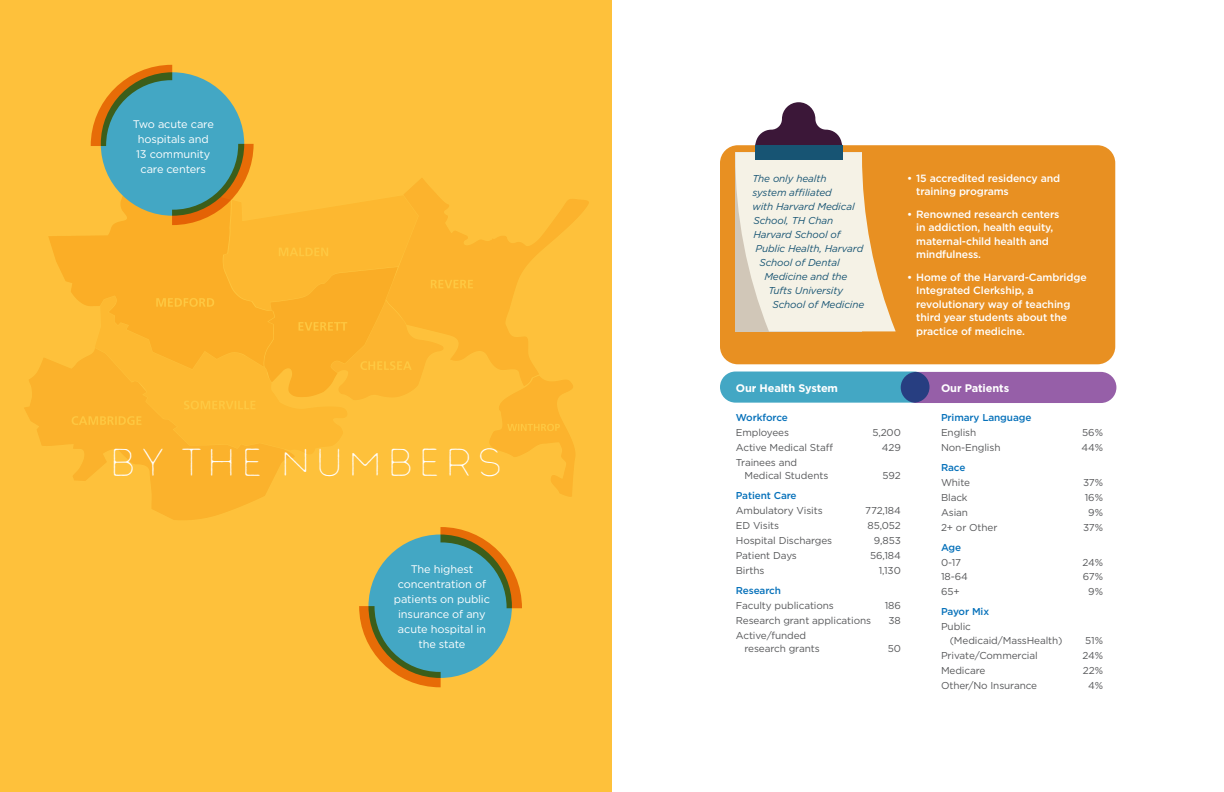
<style>
.page{position:relative;width:1224px;height:792px;background:#fff}
.page>*{position:absolute;margin:0;border:0;box-sizing:border-box;transform-origin:0 0}
.t1{font:48px "Intro Rust Line";letter-spacing:-.015em;color:#fff}
.t2{font:11px/15px "Gotham";letter-spacing:-.01em;color:#fff;text-align:center}
.t3{font:700 11px "Gotham";letter-spacing:-.01em;color:#fff}
.t4{font:500 10.5px/13.5px "Gotham";letter-spacing:-.01em;color:#fff}
.t5{font:10px/13.5px "Gotham";letter-spacing:-.01em;color:#57585a}
.t6{font:italic 10px "Gotham";letter-spacing:-.01em;color:#175473}
.t7{font:500 10px "Gotham";letter-spacing:-.01em;color:#0671ba}
</style>
<div class="page">
<img style="left:0;top:0;width:612px;height:792px">
<svg style="left:359px;top:527px;width:163px;height:160px;background:#87a582"></svg>
<svg style="left:91px;top:65px;width:163px;height:160px;background:#87a481"></svg>
<svg style="left:755px;top:102px;width:87px;height:43px"></svg>
<div style="left:720px;top:145px;width:395px;height:219px;background:#e89022;border-radius:18px"></div>
<svg style="left:735px;top:152px;width:161px;height:179px;background:#f0e0c5"></svg>
<div style="left:755px;top:145px;width:87px;height:15px;background:#175473"></div>
<div style="left:720px;top:372px;width:210px;height:31px;background:#43a7c4;border-radius:16px"></div>
<div style="left:901px;top:372px;width:215px;height:31px;background:#965fa8;border-radius:16px"></div>
<p class="t2" style="left:133px;top:116px;width:83px">Two acute care hospitals and<br>13 community care centers</p>
<h1 class="t1" style="left:107px;top:434px;width:400px">by the numbers</h1>
<p class="t2" style="left:394px;top:562px;width:98px">The highest concentration of patients on public insurance of any acute hospital in the state</p>
<p class="t6" style="left:752px;top:172px;width:76px">The only health</p>
<p class="t6" style="left:752px;top:186px;width:81px">system affiliated</p>
<p class="t6" style="left:752px;top:200px;width:104px">with Harvard Medical</p>
<p class="t6" style="left:753px;top:214px;width:81px">School, TH Chan</p>
<p class="t6" style="left:753px;top:228px;width:89px">Harvard School of</p>
<p class="t6" style="left:755px;top:242px;width:109px">Public Health, Harvard</p>
<p class="t6" style="left:759px;top:256px;width:82px">School of Dental</p>
<p class="t6" style="left:764px;top:270px;width:85px">Medicine and the</p>
<p class="t6" style="left:768px;top:284px;width:76px">Tufts University</p>
<p class="t6" style="left:772px;top:298px;width:93px">School of Medicine</p>
<p class="t4" style="left:916px;top:171px;width:146px;text-indent:-9px">• 15 accredited residency and training programs</p>
<p class="t4" style="left:916px;top:207px;width:145px;text-indent:-9px">• Renowned research centers in addiction, health equity, maternal-child health and mindfulness.</p>
<p class="t4" style="left:916px;top:270px;width:172px;text-indent:-9px">• Home of the Harvard-Cambridge<br>Integrated Clerkship, a revolutionary way of teaching third year students about the practice of medicine.</p>
<p class="t3" style="left:736px;top:381px;width:104px">Our Health System</p>
<p class="t7" style="left:736px;top:411px;width:54px">Workforce</p>
<p class="t5" style="left:736px;top:425px;width:55px">Employees</p>
<p class="t5" style="left:872px;top:425px;width:30px">5,200</p>
<p class="t5" style="left:736px;top:440px;width:99px">Active Medical Staff</p>
<p class="t5" style="left:882px;top:440px;width:20px">429</p>
<p class="t5" style="left:745px;top:455px;width:85px;text-indent:-9px">Trainees and<br>Medical Students</p>
<p class="t5" style="left:883px;top:469px;width:20px">592</p>
<p class="t7" style="left:736px;top:489px;width:62px">Patient Care</p>
<p class="t5" style="left:736px;top:504px;width:88px">Ambulatory Visits</p>
<p class="t5" style="left:865px;top:504px;width:37px">772,184</p>
<p class="t5" style="left:736px;top:519px;width:45px">ED Visits</p>
<p class="t5" style="left:868px;top:519px;width:35px">85,052</p>
<p class="t5" style="left:736px;top:534px;width:98px">Hospital Discharges</p>
<p class="t5" style="left:874px;top:534px;width:28px">9,853</p>
<p class="t5" style="left:736px;top:549px;width:63px">Patient Days</p>
<p class="t5" style="left:870px;top:549px;width:32px">56,184</p>
<p class="t5" style="left:736px;top:563px;width:30px">Births</p>
<p class="t5" style="left:879px;top:563px;width:23px">1,130</p>
<p class="t7" style="left:736px;top:584px;width:47px">Research</p>
<p class="t5" style="left:736px;top:598px;width:100px">Faculty publications</p>
<p class="t5" style="left:885px;top:598px;width:18px">186</p>
<p class="t5" style="left:736px;top:613px;width:137px">Research grant applications</p>
<p class="t5" style="left:889px;top:613px;width:14px">38</p>
<p class="t5" style="left:745px;top:628px;width:77px;text-indent:-9px">Active/funded research grants</p>
<p class="t5" style="left:888px;top:642px;width:15px">50</p>
<p class="t3" style="left:941px;top:381px;width:70px">Our Patients</p>
<p class="t7" style="left:941px;top:411px;width:92px">Primary Language</p>
<p class="t5" style="left:941px;top:425px;width:37px">English</p>
<p class="t5" style="left:1082px;top:425px;width:22px">56%</p>
<p class="t5" style="left:941px;top:440px;width:61px">Non-English</p>
<p class="t5" style="left:1081px;top:440px;width:23px">44%</p>
<p class="t7" style="left:941px;top:461px;width:26px">Race</p>
<p class="t5" style="left:941px;top:475px;width:31px">White</p>
<p class="t5" style="left:1083px;top:475px;width:21px">37%</p>
<p class="t5" style="left:941px;top:490px;width:28px">Black</p>
<p class="t5" style="left:1085px;top:490px;width:20px">16%</p>
<p class="t5" style="left:941px;top:505px;width:29px">Asian</p>
<p class="t5" style="left:1088px;top:505px;width:16px">9%</p>
<p class="t5" style="left:941px;top:520px;width:58px">2+ or Other</p>
<p class="t5" style="left:1083px;top:520px;width:21px">37%</p>
<p class="t7" style="left:941px;top:541px;width:22px">Age</p>
<p class="t5" style="left:941px;top:555px;width:22px">0-17</p>
<p class="t5" style="left:1082px;top:555px;width:22px">24%</p>
<p class="t5" style="left:941px;top:570px;width:28px">18-64</p>
<p class="t5" style="left:1083px;top:570px;width:22px">67%</p>
<p class="t5" style="left:941px;top:585px;width:20px">65+</p>
<p class="t5" style="left:1088px;top:585px;width:16px">9%</p>
<p class="t7" style="left:941px;top:605px;width:50px">Payor Mix</p>
<p class="t5" style="left:950px;top:620px;width:114px;text-indent:-9px">Public (Medicaid/MassHealth)</p>
<p class="t5" style="left:1085px;top:633px;width:19px">51%</p>
<p class="t5" style="left:941px;top:648px;width:98px">Private/Commercial</p>
<p class="t5" style="left:1082px;top:648px;width:22px">24%</p>
<p class="t5" style="left:941px;top:663px;width:46px">Medicare</p>
<p class="t5" style="left:1083px;top:663px;width:22px">22%</p>
<p class="t5" style="left:941px;top:678px;width:98px">Other/No Insurance</p>
<p class="t5" style="left:1088px;top:678px;width:16px">4%</p>
</div>
